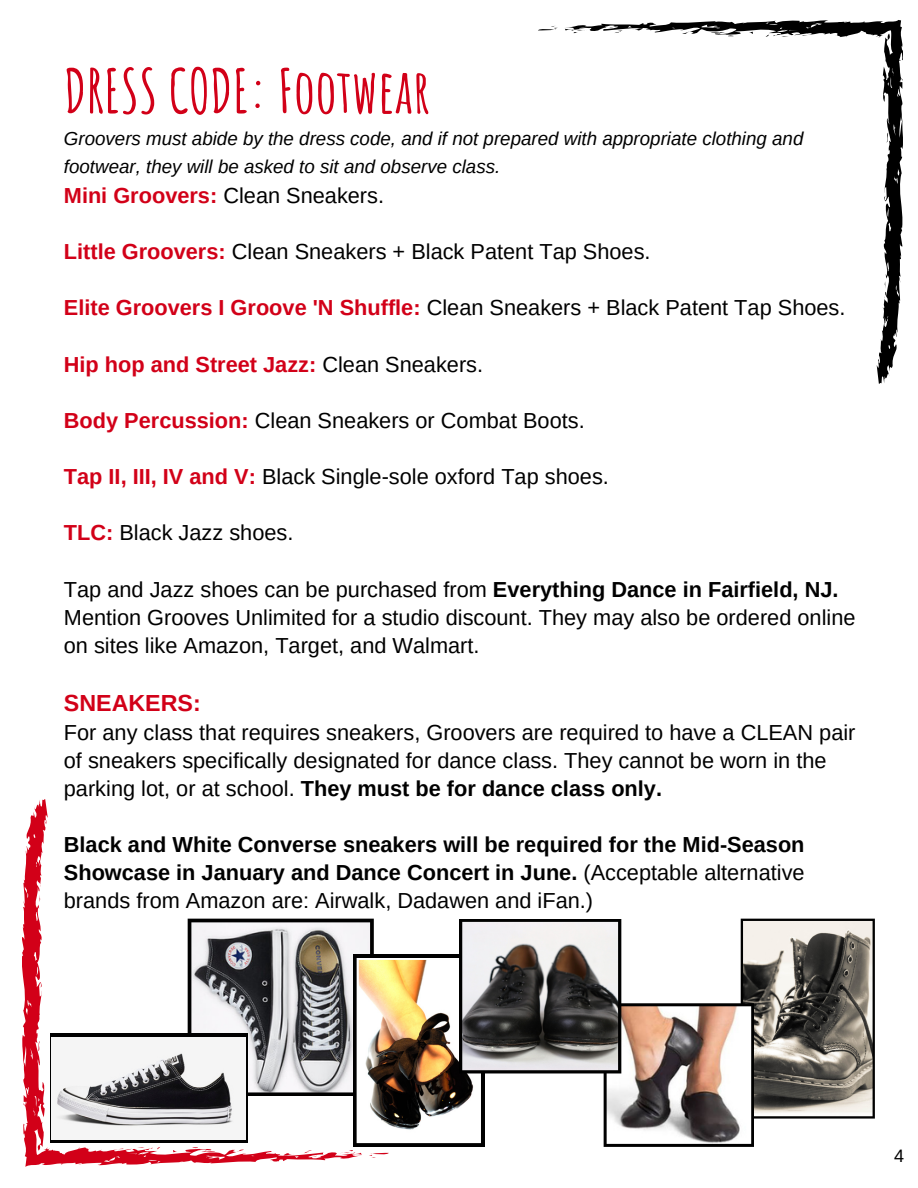
<style>
.page{position:relative;width:918px;height:1188px;background:#fff}
.page>*{position:absolute;margin:0;border:0;box-sizing:border-box;transform-origin:0 0}
.t1{font:700 60px "Amatic SC";color:#d20018}
.t2{font:700 23.25px "Arimo";color:#d20018}
.t3{font:21.75px/28.2px "Arimo";color:#000}
.t4{font:700 21.75px/28.2px "Arimo";color:#000;text-align:justify}
.t5{font:700 21.75px "Arimo";color:#d20018}
.t6{font:italic 18.75px/28.2px "Arimo";color:#000}
.t7{font:18px "Arimo";color:#000}
.s1{font-weight:700;color:#d20018}
.s2{font-weight:400;color:#000}
.s3{font-weight:700}
.s4{font-weight:400}
</style>
<div class="page">
<svg style="left:538px;top:26px;width:20px;height:4px"></svg>
<svg style="left:565px;top:20px;width:338px;height:364px"></svg>
<svg style="left:571px;top:30px;width:16px;height:4px"></svg>
<svg style="left:614px;top:30px;width:11px;height:3px"></svg>
<svg style="left:632px;top:28px;width:11px;height:3px"></svg>
<svg style="left:886px;top:133px;width:3px;height:10px"></svg>
<svg style="left:22px;top:799px;width:340px;height:368px"></svg>
<svg style="left:37px;top:1041px;width:4px;height:10px"></svg>
<svg style="left:39px;top:894px;width:2px;height:8px"></svg>
<img style="left:188px;top:919px;width:687px;height:239px">
<div style="left:50px;top:1034px;width:197px;height:109px;background:linear-gradient(to right,#000,#000)"></div>
<img style="left:52px;top:1037px;width:193px;height:102px">
<h1 class="t1" style="left:64px;top:52px;width:368px">DRESS CODE: Footwear</h1>
<p class="t6" style="left:64px;top:124px;width:741px">Groovers must abide by the dress code, and if not prepared with appropriate clothing and footwear, they will be asked to sit and observe class.</p>
<p class="t3" style="left:64px;top:181px;width:322px"><span class="s1">Mini Groovers:</span> Clean Sneakers.</p>
<p class="t3" style="left:64px;top:238px;width:588px"><span class="s1">Little Groovers:</span> Clean Sneakers + Black Patent Tap Shoes.</p>
<p class="t3" style="left:64px;top:294px;width:783px"><span class="s1">Elite Groovers I Groove 'N Shuffle:</span> Clean Sneakers + Black Patent Tap Shoes.</p>
<p class="t5" style="left:64px;top:352px;width:421px">Hip hop and Street Jazz: <span class="s2">Clean Sneakers.</span></p>
<p class="t3" style="left:64px;top:406px;width:522px"><span class="s1">Body Percussion:</span> Clean Sneakers or Combat Boots.</p>
<p class="t3" style="left:64px;top:463px;width:547px"><span class="s1">Tap II, III, IV and V:</span> Black Single-sole oxford Tap shoes.</p>
<p class="t3" style="left:64px;top:519px;width:231px"><span class="s1">TLC:</span> Black Jazz shoes.</p>
<p class="t3" style="left:64px;top:575px;width:793px">Tap and Jazz shoes can be purchased from <span class="s3">Everything Dance in Fairfield, NJ.<br></span>Mention Grooves Unlimited for a studio discount. They may also be ordered online on sites like Amazon, Target, and Walmart.</p>
<p class="t2" style="left:64px;top:690px;width:138px">SNEAKERS:</p>
<p class="t3" style="left:64px;top:718px;width:793px">For any class that requires sneakers, Groovers are required to have a CLEAN pair of sneakers specifically designated for dance class. They cannot be worn in the parking lot, or at school. <span class="s3">They must be for dance class only.</span></p>
<p class="t4" style="left:64px;top:830px;width:742px">Black and White Converse sneakers will be required for the Mid-Season Showcase in January and Dance Concert in June. <span class="s4">(Acceptable alternative brands from Amazon are: Airwalk, Dadawen and iFan.)</span></p>
<p class="t7" style="left:894px;top:1146px;width:12px">4</p>
</div>
